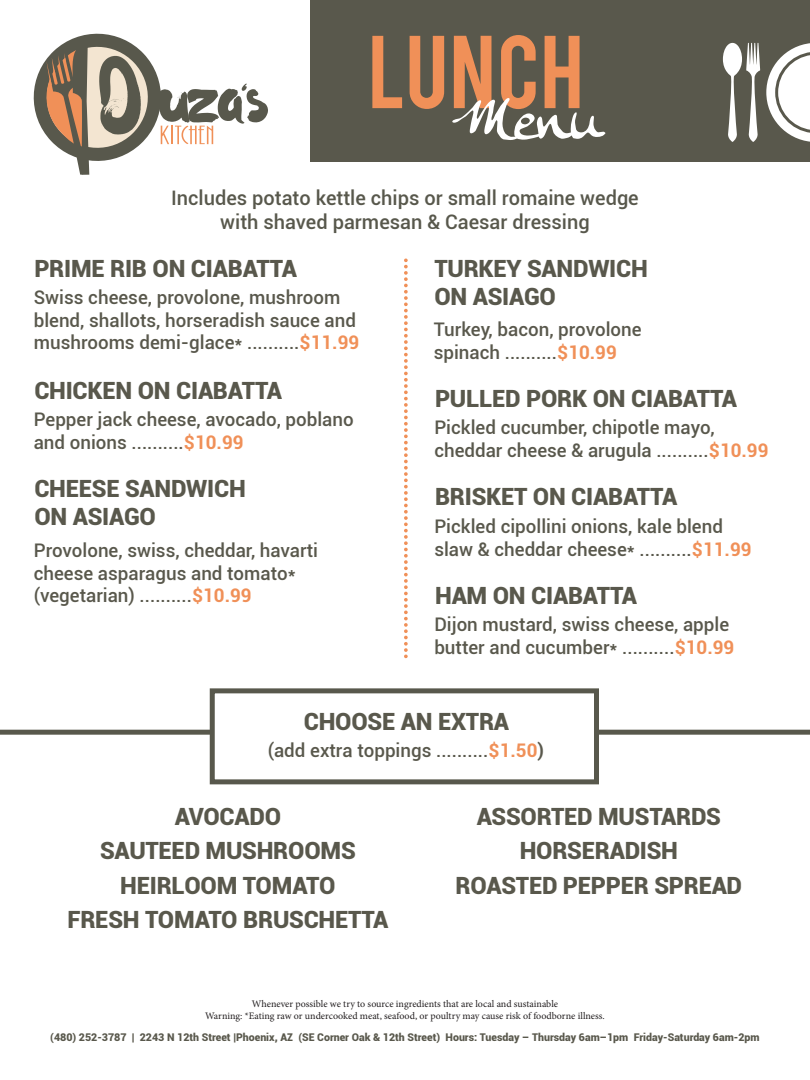
<style>
.page{position:relative;width:810px;height:1080px;background:#fff}
.page>*{position:absolute;margin:0;border:0;box-sizing:border-box;transform-origin:0 0}
.t1{font:81.25px "Bebas";letter-spacing:.02em;color:#f09058}
.t2{font:56.25px "Anke Calligraphic FG";color:#fff}
.t3{font:900 23.75px "Roboto";letter-spacing:-.01em;color:#59584c}
.t4{font:500 20px "Roboto";color:#58584c}
.t5{font:500 18.75px/22.5px "Roboto";color:#59584c}
.t6{font:900 10.62px "Roboto";color:#59584c}
.t7{font:10px "Minion Pro";color:#231f20}
.s1{font-weight:700;color:#f09058}
.s2{font-weight:700}
</style>
<div class="page">
<svg style="left:33px;top:33px;width:235px;height:142px"></svg>
<div style="left:310px;top:0;width:500px;height:162px;background:#59584c"></div>
<svg style="left:766px;top:43px;width:44px;height:99px"></svg>
<svg style="left:723px;top:43px;width:37px;height:99px"></svg>
<div style="left:210px;top:688px;width:389px;height:96px;border:5px solid #58584c"></div>
<div style="left:0;top:730px;width:211px;height:5px;background:#58584c"></div>
<div style="left:596px;top:730px;width:214px;height:5px;background:#58584c"></div>
<svg style="left:404px;top:267px;width:4px;height:390px"></svg>
<p class="t1" style="left:369px;top:13px;width:216px">LUNCH</p>
<p class="t2" style="left:451px;top:90px;width:149px;rotate:-2deg">Menu</p>
<p class="t4" style="left:171px;top:184px;width:469px">Includes potato kettle chips or small romaine wedge</p>
<p class="t4" style="left:220px;top:208px;width:371px">with shaved parmesan &amp; Caesar dressing</p>
<p class="t3" style="left:34px;top:251px;width:264px">PRIME RIB ON CIABATTA</p>
<p class="t5" style="left:34px;top:286px;width:324px">Swiss cheese, provolone, mushroom blend, shallots, horseradish sauce and</p>
<p class="t5" style="left:34px;top:331px;width:327px">mushrooms demi-glace* ..........<span class="s1">$11.99</span></p>
<p class="t3" style="left:34px;top:373px;width:249px">CHICKEN ON CIABATTA</p>
<p class="t5" style="left:34px;top:408px;width:321px">Pepper jack cheese, avocado, poblano and onions ..........<span class="s1">$10.99</span></p>
<p class="t3" style="left:34px;top:471px;width:213px">CHEESE SANDWICH</p>
<p class="t3" style="left:34px;top:500px;width:123px">ON ASIAGO</p>
<p class="t5" style="left:34px;top:539px;width:286px">Provolone, swiss, cheddar, havarti cheese asparagus and tomato*</p>
<p class="t5" style="left:34px;top:584px;width:219px">(vegetarian) ..........<span class="s1">$10.99</span></p>
<p class="t3" style="left:434px;top:251px;width:215px">TURKEY SANDWICH</p>
<p class="t3" style="left:434px;top:280px;width:123px">ON ASIAGO</p>
<p class="t5" style="left:434px;top:318px;width:209px">Turkey, bacon, provolone</p>
<p class="t5" style="left:434px;top:340px;width:185px">spinach ..........<span class="s1">$10.99</span></p>
<p class="t3" style="left:435px;top:381px;width:304px">PULLED PORK ON CIABATTA</p>
<p class="t5" style="left:434px;top:416px;width:282px">Pickled cucumber, chipotle mayo,</p>
<p class="t5" style="left:434px;top:438px;width:336px">cheddar cheese &amp; arugula ..........<span class="s1">$10.99</span></p>
<p class="t3" style="left:435px;top:480px;width:244px">BRISKET ON CIABATTA</p>
<p class="t5" style="left:434px;top:514px;width:290px">Pickled cipollini onions, kale blend</p>
<p class="t5" style="left:434px;top:537px;width:319px">slaw &amp; cheddar cheese* ..........<span class="s1">$11.99</span></p>
<p class="t3" style="left:435px;top:578px;width:204px">HAM ON CIABATTA</p>
<p class="t5" style="left:434px;top:613px;width:296px">Dijon mustard, swiss cheese, apple</p>
<p class="t5" style="left:434px;top:635px;width:301px">butter and cucumber* ..........<span class="s1">$10.99</span></p>
<p class="t3" style="left:304px;top:705px;width:207px">CHOOSE AN EXTRA</p>
<p class="t5" style="left:268px;top:739px;width:278px">(add extra toppings ..........<span class="s1">$1.50</span><span class="s2">)</span></p>
<p class="t3" style="left:175px;top:800px;width:108px">AVOCADO</p>
<p class="t3" style="left:100px;top:834px;width:257px">SAUTEED MUSHROOMS</p>
<p class="t3" style="left:120px;top:868px;width:217px">HEIRLOOM TOMATO</p>
<p class="t3" style="left:67px;top:903px;width:323px">FRESH TOMATO BRUSCHETTA</p>
<p class="t3" style="left:477px;top:800px;width:246px">ASSORTED MUSTARDS</p>
<p class="t3" style="left:520px;top:834px;width:160px">HORSERADISH</p>
<p class="t3" style="left:456px;top:868px;width:288px">ROASTED PEPPER SPREAD</p>
<p class="t7" style="left:252px;top:997px;width:308px">Whenever possible we try to source ingredients that are local and sustainable</p>
<p class="t7" style="left:205px;top:1009px;width:401px">Warning: *Eating raw or undercooked meat, seafood, or poultry may cause risk of foodborne illness.</p>
<p class="t6" style="left:50px;top:1030px;width:711px">(480) 252-3787 | 2243 N 12th Street |Phoenix, AZ (SE Corner Oak &amp; 12th Street) Hours: Tuesday – Thursday 6am–1pm Friday-Saturday 6am-2pm</p>
</div>
